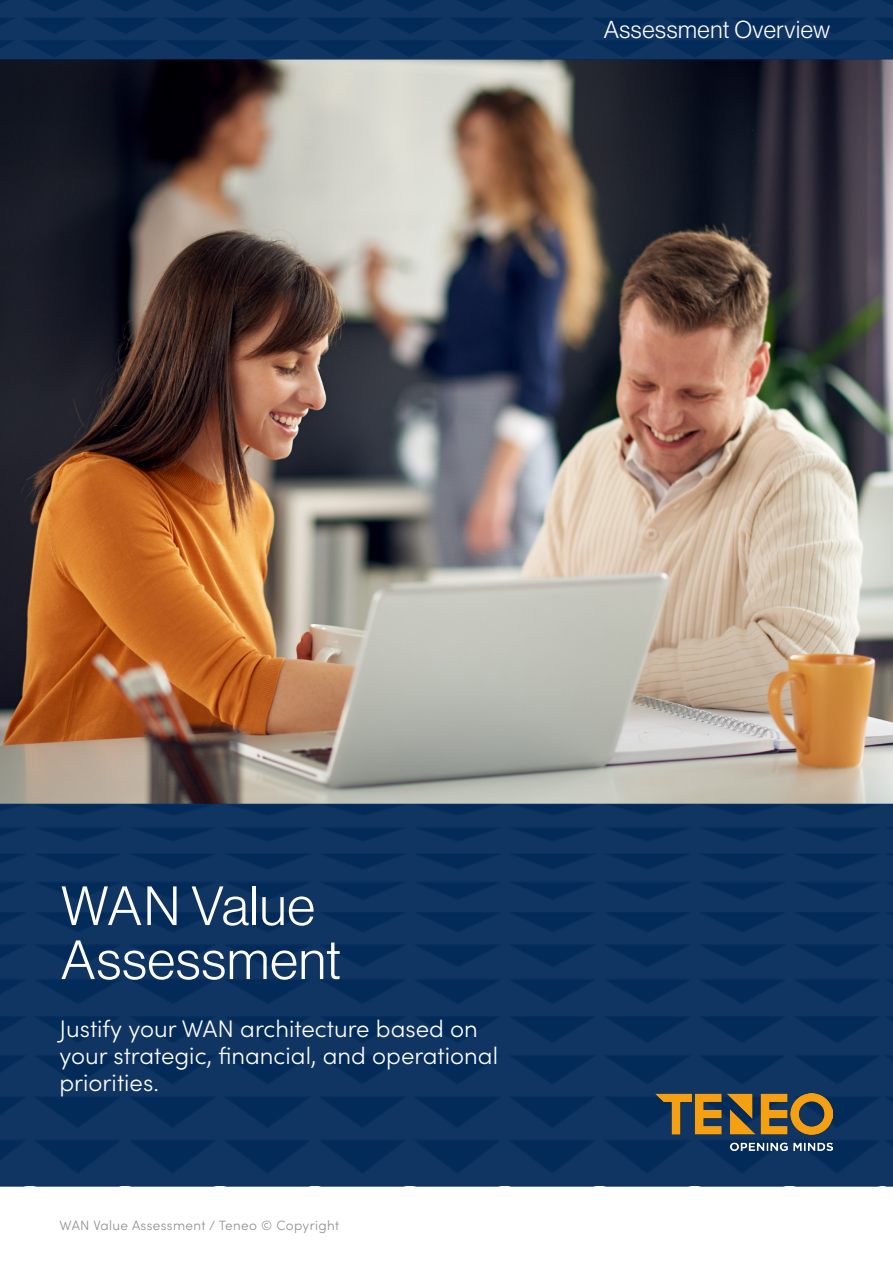
<style>
.page{position:relative;width:893px;height:1263px;background:#fff}
.page>*{position:absolute;margin:0;border:0;box-sizing:border-box;transform-origin:0 0}
.Header_1{font:54px/54px "N Haas Grotesk DS Pro 45 Lt";letter-spacing:.02em;color:#fff}
.Intro_body_copy{font:300 24px/27px "Sofia Pro";color:#fff}
.t1{font:24px "N Haas Grotesk DS Pro 45 Lt";letter-spacing:.025em;color:#fff}
.t2{font:300 13.5px "Sofia Pro";letter-spacing:.025em;color:#8e9092}
</style>
<div class="page">
<img style="left:0;top:60px;width:893px;height:744px">
<svg style="left:0;top:804px;width:893px;height:382px;background:#0c325f"></svg>
<svg style="left:0;top:0;width:893px;height:60px;background:#0b315f"></svg>
<img style="left:655px;top:1094px;width:177px;height:56px">
<p class="t1" style="left:604px;top:17px;width:228px">Assessment Overview</p>
<p class="Header_1" style="left:61px;top:879px;width:282px">WAN Value<br>Assessment</p>
<p class="Intro_body_copy" style="left:60px;top:1013px;width:440px">Justify your WAN architecture based on your strategic, financial, and operational priorities.</p>
<p class="t2" style="left:60px;top:1216px;width:281px">WAN Value Assessment / Teneo © Copyright</p>
</div>
